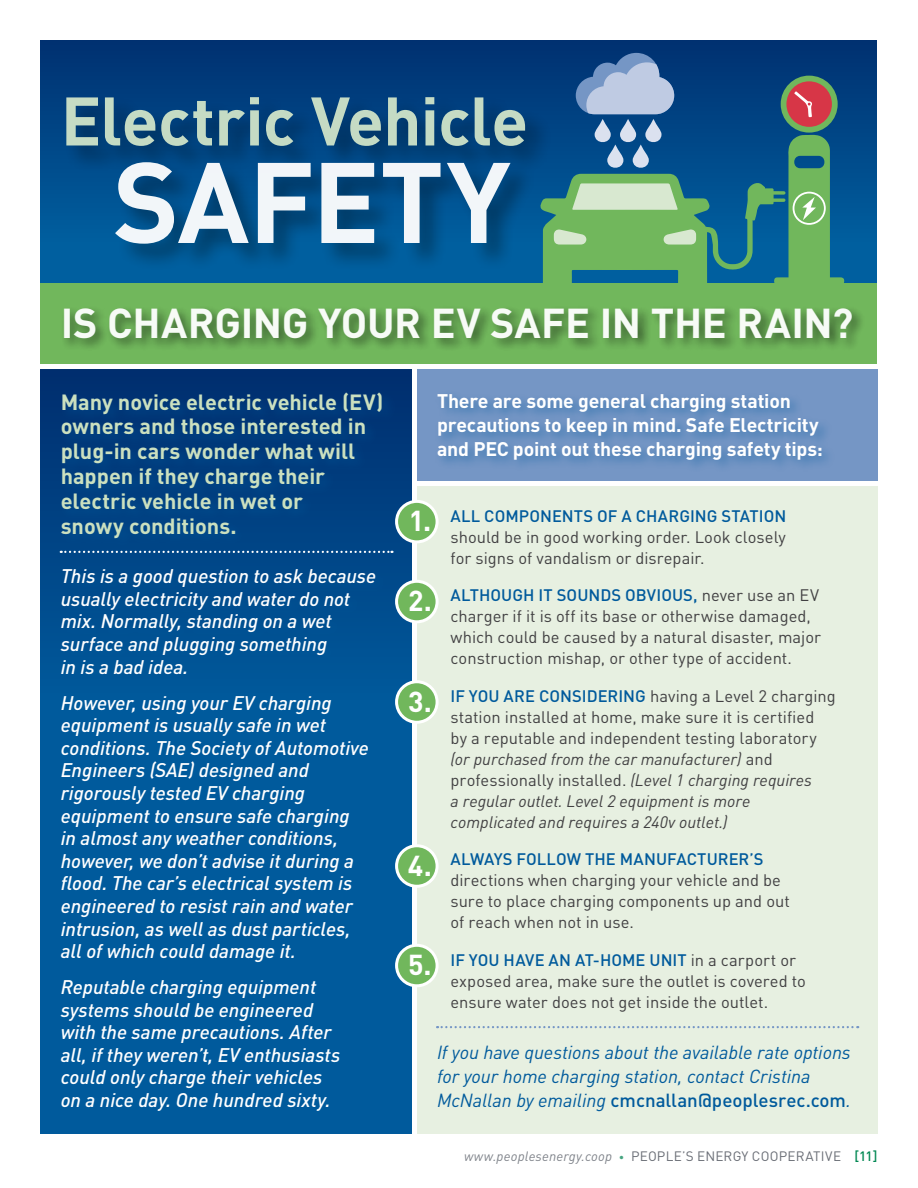
<style>
.page{position:relative;width:918px;height:1188px;background:#fff}
.page>*{position:absolute;margin:0;border:0;box-sizing:border-box;transform-origin:0 0}
.t1{font:700 112.5px "DIN";letter-spacing:-.005em;color:#fff}
.t2{font:700 67.5px "DIN";letter-spacing:-.01em;color:#d0e4c8}
.t3{font:700 41.25px "DIN";letter-spacing:-.01em;color:#fff}
.t4{font:700 28.5px "DIN";color:#fff}
.t5{font:700 21.75px/24.8px "DIN";color:#cbe0bf}
.t6{font:italic 500 19.5px/22.6px "DIN";color:#fff}
.t7{font:700 19.5px/24px "DIN";letter-spacing:-.01em;color:#fff}
.t8{font:italic 18.75px/24.2px "DIN";letter-spacing:-.005em;color:#005a9c}
.t9{font:16.5px/21px "DIN";color:#414042}
.t10{font:500 16.5px "DIN";color:#005a9c}
.t11{font:13.5px "DIN";letter-spacing:.015em;color:#696d75}
.s1{font-weight:500;color:#005a9c}
.s2{font-style:italic}
.s3{font-weight:500;font-style:normal}
.s4{font-style:italic;color:#7f838a}
.s5{font-size:10.5px;color:#47a581}
.s6{font-weight:500;color:#008752}
</style>
<div class="page">
<div style="left:40px;top:370px;width:372px;height:764px;background:#005a9c"></div>
<div style="left:40px;top:370px;width:372px;height:332px;background:linear-gradient(to bottom,#002e6e,#065d9e)"></div>
<div style="left:40px;top:40px;width:838px;height:324px;background:#005f9f"></div>
<div style="left:40px;top:40px;width:838px;height:203px;background:linear-gradient(to bottom,#003070,#005f9f)"></div>
<div style="left:40px;top:284px;width:838px;height:80px;background:#71b75c"></div>
<div style="left:417px;top:486px;width:461px;height:648px;background:#e7f0e1"></div>
<div style="left:417px;top:370px;width:461px;height:111px;background:#7596c5"></div>
<div style="left:435px;top:390px;width:401px;height:83px;background:#005a9c;opacity:.5"></div>
<div style="left:58px;top:390px;width:339px;height:735px;background:#005a9c;opacity:.5"></div>
<div style="left:64px;top:95px;width:490px;height:177px;background:#000;opacity:.35"></div>
<div style="left:60px;top:304px;width:806px;height:48px;background:#000;opacity:.5"></div>
<svg style="left:437px;top:1026px;width:421px;height:2px"></svg>
<svg style="left:61px;top:551px;width:332px;height:2px"></svg>
<div style="left:397px;top:501px;width:40px;height:41px;background:#71b75c;border-radius:50%"></div>
<div style="left:395px;top:500px;width:44px;height:43px;border:3px solid #fff;border-radius:50%"></div>
<div style="left:397px;top:581px;width:40px;height:41px;background:#71b75c;border-radius:50%"></div>
<div style="left:395px;top:580px;width:44px;height:43px;border:3px solid #fff;border-radius:50%"></div>
<div style="left:397px;top:682px;width:40px;height:40px;background:#71b75c;border-radius:50%"></div>
<div style="left:395px;top:680px;width:44px;height:44px;border:3px solid #fff;border-radius:50%"></div>
<div style="left:397px;top:846px;width:40px;height:40px;background:#71b75c;border-radius:50%"></div>
<div style="left:395px;top:844px;width:44px;height:44px;border:3px solid #fff;border-radius:50%"></div>
<div style="left:397px;top:945px;width:40px;height:41px;background:#71b75c;border-radius:50%"></div>
<div style="left:395px;top:944px;width:44px;height:43px;border:3px solid #fff;border-radius:50%"></div>
<svg style="left:539px;top:53px;width:306px;height:231px"></svg>
<h2 class="t2" style="left:61px;top:77px;width:469px">Electric Vehicle</h2>
<h1 class="t1" style="left:113px;top:129px;width:399px">SAFETY</h1>
<h3 class="t3" style="left:61px;top:296px;width:794px">IS CHARGING YOUR EV SAFE IN THE RAIN?</h3>
<h3 class="t5" style="left:61px;top:388px;width:324px">Many novice electric vehicle (EV) owners and those interested in plug-in cars wonder what will happen if they charge their electric vehicle in wet or<br>snowy conditions.</h3>
<p class="t6" style="left:61px;top:564px;width:317px">This is a good question to ask because usually electricity and water do not mix. Normally, standing on a wet surface and plugging something<br>in is a bad idea.</p>
<p class="t6" style="left:61px;top:691px;width:310px">However, using your EV charging equipment is usually safe in wet conditions. The Society of Automotive Engineers (SAE) designed and rigorously tested EV charging equipment to ensure safe charging in almost any weather conditions, however, we don’t advise it during a flood. The car’s electrical system is engineered to resist rain and water intrusion, as well as dust particles, all of which could damage it.</p>
<p class="t6" style="left:61px;top:975px;width:281px">Reputable charging equipment systems should be engineered with the same precautions. After all, if they weren’t, EV enthusiasts could only charge their vehicles on a nice day. One hundred sixty.</p>
<p class="t7" style="left:437px;top:388px;width:387px">There are some general charging station precautions to keep in mind. Safe Electricity and PEC point out these charging safety tips:</p>
<p class="t10" style="left:451px;top:505px;width:337px">ALL COMPONENTS OF A CHARGING STATION</p>
<p class="t9" style="left:451px;top:526px;width:337px">should be in good working order. Look closely for signs of vandalism or disrepair.</p>
<p class="t9" style="left:451px;top:584px;width:372px"><span class="s1">ALTHOUGH IT SOUNDS OBVIOUS,</span> never use an EV charger if it is off its base or otherwise damaged, which could be caused by a natural disaster, major construction mishap, or other type of accident.</p>
<p class="t9" style="left:451px;top:685px;width:387px"><span class="s1">IF YOU ARE CONSIDERING</span> having a Level 2 charging station installed at home, make sure it is certified<br>by a reputable and independent testing laboratory <span class="s2">(or purchased from the car manufacturer)</span> and professionally installed. <span class="s2">(Level 1 charging requires<br>a regular outlet. Level 2 equipment is more complicated and requires a 240v outlet.)</span></p>
<p class="t10" style="left:451px;top:849px;width:315px">ALWAYS FOLLOW THE MANUFACTURER’S</p>
<p class="t9" style="left:451px;top:870px;width:341px">directions when charging your vehicle and be sure to place charging components up and out of reach when not in use.</p>
<p class="t9" style="left:451px;top:949px;width:357px"><span class="s1">IF YOU HAVE AN AT-HOME UNIT</span> in a carport or exposed area, make sure the outlet is covered to ensure water does not get inside the outlet.</p>
<p class="t8" style="left:437px;top:1040px;width:416px">If you have questions about the available rate options for your home charging station, contact Cristina<br>McNallan by emailing <span class="s3">cmcnallan@peoplesrec.com</span>.</p>
<h3 class="t4" style="left:409px;top:502px;width:24px">1.</h3>
<h3 class="t4" style="left:408px;top:582px;width:25px">2.</h3>
<h3 class="t4" style="left:408px;top:683px;width:25px">3.</h3>
<h3 class="t4" style="left:408px;top:847px;width:26px">4.</h3>
<h3 class="t4" style="left:408px;top:946px;width:25px">5.</h3>
<p class="t11" style="left:464px;top:1148px;width:415px"><span class="s4">www.peoplesenergy.coop</span> <span class="s5">•</span> PEOPLE’S ENERGY COOPERATIVE <span class="s6">[11]</span></p>
</div>
